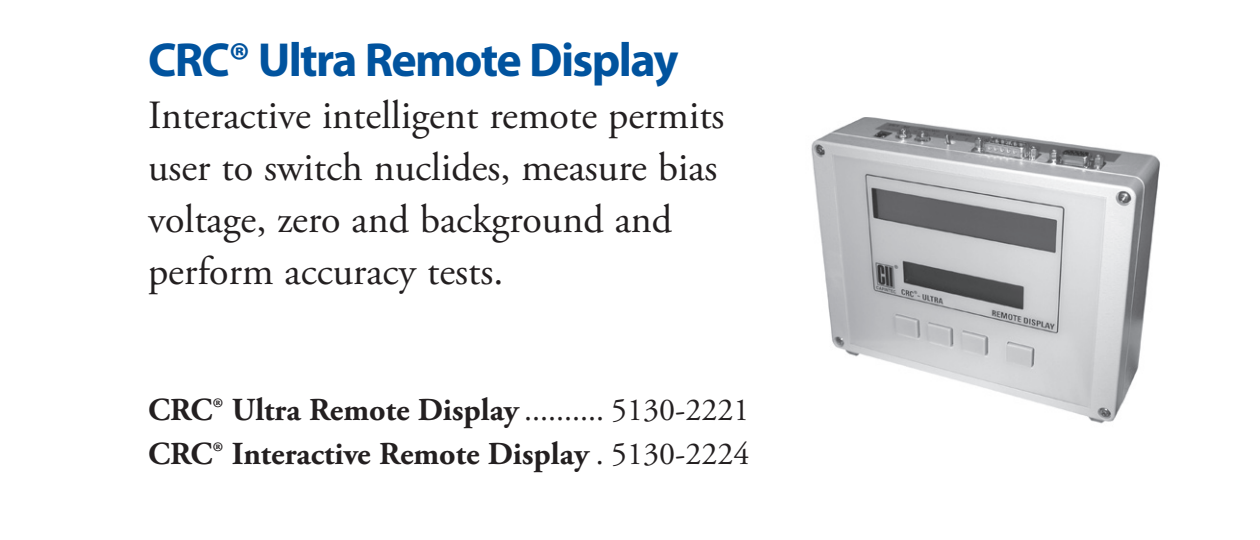
<style>
.page{position:relative;width:1260px;height:540px;background:#fff}
.page>*{position:absolute;margin:0;border:0;box-sizing:border-box;transform-origin:0 0}
.t1{font:700 48px "Myriad Pro";letter-spacing:-.035em;color:#01539e}
.t2{font:40px/52px "Adobe Garamond Pro";color:#231f20}
.t3{font:700 32px/44px "Adobe Garamond Pro";color:#231f20}
.s1{font-weight:400}
</style>
<div class="page">
<img style="left:811px;top:117px;width:349px;height:307px">
<p class="t1" style="left:148px;top:29px;width:532px">CRC® Ultra Remote Display</p>
<p class="t2" style="left:148px;top:91px;width:578px">Interactive intelligent remote permits user to switch nuclides, measure bias voltage, zero and background and perform accuracy tests.</p>
<p class="t3" style="left:148px;top:389px;width:603px">CRC® Ultra Remote Display <span class="s1">.......... 5130-2221<br></span>CRC® Interactive Remote Display <span class="s1">. 5130-2224</span></p>
</div>
